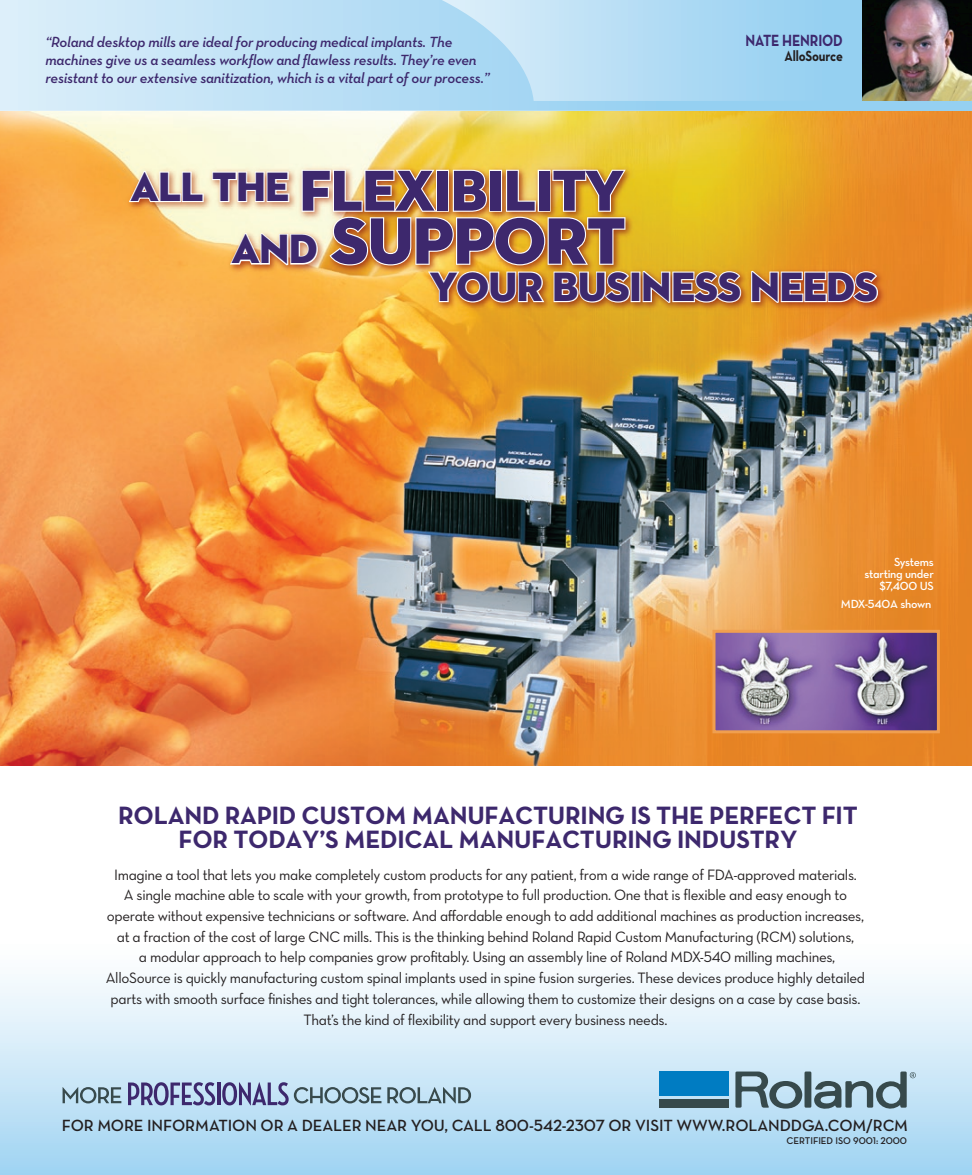
<style>
.page{position:relative;width:972px;height:1175px;background:#fff}
.page>*{position:absolute;margin:0;border:0;box-sizing:border-box;transform-origin:0 0}
.t1{font:66.6px "Neutraface 2 Display Titling";letter-spacing:-.015em;color:#3d286d}
.t2{font:58.5px "Neutraface 2 Display Titling";letter-spacing:-.015em;color:#3d286d}
.t3{font:41.7px "Neutraface 2 Display Titling";letter-spacing:-.015em;color:#3d286d}
.t4{font:25.5px/24px "Neutra Text Bold Alt";letter-spacing:-.01em;color:#3d286d;text-align:center}
.t5{font:16.5px "Neutra Text Demi Alt";letter-spacing:-.005em;color:#231f20}
.t6{font:700 16.5px "Neutra Text";letter-spacing:-.01em;color:#3d286d;scale:.85 1}
.t7{font:15.3px/20.7px "Neutra Text Book Alt";letter-spacing:-.025em;color:#231f20;text-align:center}
.t8{font:15px/18px "Neutra Text Demi Italic Alt";letter-spacing:-.015em;color:#3d286d}
.t9{font:700 15px "Neutra Text";letter-spacing:-.01em;color:#231f20;scale:.85 1}
.t10{font:12px/12px "Neutra Text Demi Alt";letter-spacing:-.02em;color:#fff;text-align:right}
.t11{font:9.9px "Neutra Text Demi Alt";letter-spacing:-.005em;color:#231f20}
.s1{font-size:41.7px}
</style>
<div class="page">
<img style="left:0;top:110px;width:972px;height:655px">
<div style="left:0;top:939px;width:972px;height:235px;background:linear-gradient(to bottom,#fff,#a1d4f1)"></div>
<svg style="left:0;top:0;width:972px;height:110px;background:#b8def4"></svg>
<div style="left:805px;top:1071px;width:6px;height:36px;background:#374a4c"></div>
<svg style="left:735px;top:1071px;width:67px;height:37px;background:#88a1ac"></svg>
<div style="left:660px;top:1099px;width:69px;height:8px;background:#374a4c"></div>
<div style="left:660px;top:1071px;width:69px;height:25px;background:#007cc2"></div>
<svg style="left:814px;top:1071px;width:102px;height:41px;background:#95afbc"></svg>
<svg style="left:63px;top:1087px;width:58px;height:16px"></svg>
<svg style="left:387px;top:1087px;width:84px;height:16px"></svg>
<svg style="left:128px;top:1082px;width:87px;height:23px;background:#868db6"></svg>
<hr style="left:217px;top:1082px;width:3px;height:23px;background:#3d286d">
<svg style="left:222px;top:1082px;width:159px;height:23px;background:#97abc4"></svg>
<svg style="left:127px;top:170px;width:78px;height:34px"></svg>
<svg style="left:211px;top:169px;width:420px;height:135px;background:#dfa96c"></svg>
<div style="left:631px;top:271px;width:9px;height:31px;border:2px solid #fff"></div>
<svg style="left:641px;top:269px;width:101px;height:36px"></svg>
<svg style="left:749px;top:269px;width:130px;height:36px"></svg>
<img style="left:863px;top:0;width:109px;height:101px">
<img style="left:716px;top:634px;width:220px;height:95px">
<div style="left:712px;top:630px;width:228px;height:103px;border:3px solid #f09f4f"></div>
<p class="t8" style="left:45px;top:32px;width:446px">“Roland desktop mills are ideal for producing medical implants. The machines give us a seamless workflow and flawless results. They’re even resistant to our extensive sanitization, which is a vital part of our process.”</p>
<p class="t6" style="left:746px;top:30px;width:116px">NATE HENRIOD</p>
<p class="t9" style="left:785px;top:47px;width:70px">AlloSource</p>
<h2 class="t2" style="left:130px;top:154px;width:495px"><sup>ALL</sup> <sup>THE</sup> FLEXIBILITY</h2>
<h1 class="t1" style="left:232px;top:199px;width:396px"><span class="s1">AND</span> SUPPORT</h1>
<h3 class="t3" style="left:430px;top:261px;width:449px">YOUR BUSINESS NEEDS</h3>
<p class="t10" style="left:865px;top:555px;width:71px">Systems starting under $7,400 US</p>
<p class="t10" style="left:841px;top:597px;width:92px">MDX-540A shown</p>
<h3 class="t4" style="left:118px;top:802px;width:741px">ROLAND RAPID CUSTOM MANUFACTURING IS THE PERFECT FIT<br>FOR TODAY’S MEDICAL MANUFACTURING INDUSTRY</h3>
<p class="t7" style="left:106px;top:863px;width:761px">Imagine a tool that lets you make completely custom products for any patient, from a wide range of FDA-approved materials.<br>A single machine able to scale with your growth, from prototype to full production. One that is flexible and easy enough to operate without expensive technicians or software. And affordable enough to add additional machines as production increases, at a fraction of the cost of large CNC mills. This is the thinking behind Roland Rapid Custom Manufacturing (RCM) solutions,<br>a modular approach to help companies grow profitably. Using an assembly line of Roland MDX-540 milling machines, AlloSource is quickly manufacturing custom spinal implants used in spine fusion surgeries. These devices produce highly detailed parts with smooth surface finishes and tight tolerances, while allowing them to customize their designs on a case by case basis.<br>That’s the kind of flexibility and support every business needs.</p>
<p class="t5" style="left:62px;top:1115px;width:848px">FOR MORE INFORMATION OR A DEALER NEAR YOU, CALL 800-542-2307 OR VISIT WWW.ROLANDDGA.COM/RCM</p>
<p class="t11" style="left:787px;top:1134px;width:122px">CERTIFIED ISO 9001: 2000</p>
</div>
